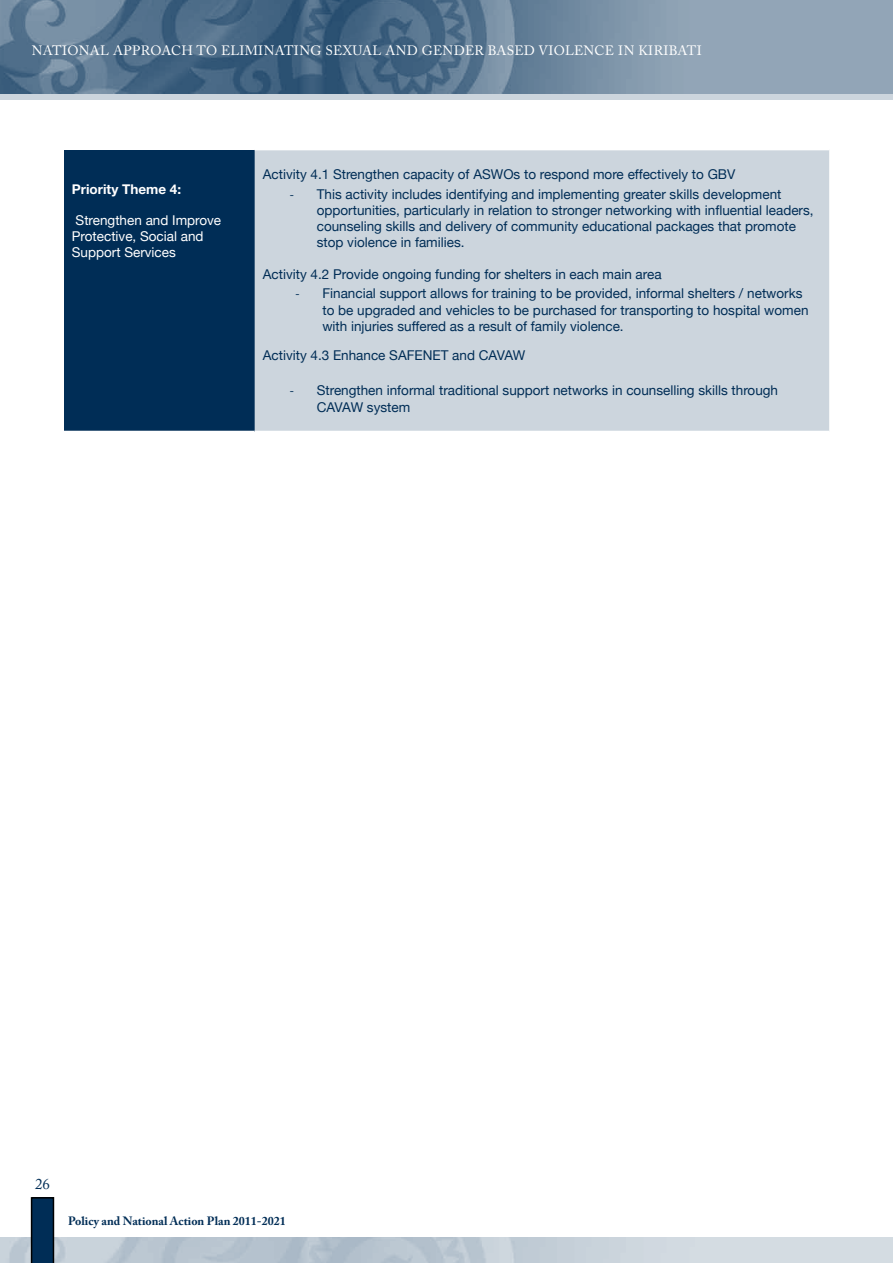
<style>
.page{position:relative;width:893px;height:1263px;background:#fff}
.page>*{position:absolute;margin:0;border:0;box-sizing:border-box;transform-origin:0 0}
.t1{font:15px "Adobe Caslon Pro";color:#002d56}
.t2{font:13.5px/16.2px "Helvetica Neue";color:#002d56}
.t3{font:13.5px "Adobe Caslon Pro";letter-spacing:.025em;color:#fff}
.t4{font:13.5px/16.2px "Helvetica Neue";color:#fff}
.t5{font:700 13.5px "Helvetica Neue";color:#fff}
.t6{font:700 12px "Adobe Caslon Pro";color:#002d56}
.s1{font-family:"Calibri"}
</style>
<div class="page">
<div style="left:0;top:6px;width:893px;height:94px;background:#ccd5dd"></div>
<img style="left:0;top:0;width:893px;height:94px">
<svg style="left:31px;top:1197px;width:23px;height:66px"></svg>
<div style="left:64px;top:150px;width:191px;height:281px;background:#002d56"></div>
<div style="left:255px;top:150px;width:574px;height:281px;background:#ccd5dd"></div>
<p class="t3" style="left:32px;top:42px;width:671px">NATIONAL APPROACH TO ELIMINATING SEXUAL AND GENDER BASED VIOLENCE IN KIRIBATI</p>
<p class="t5" style="left:72px;top:180px;width:111px">Priority Theme 4:</p>
<p class="t4" style="left:72px;top:212px;width:151px">Strengthen and Improve<br>Protective, Social and<br>Support Services</p>
<p class="t2" style="left:263px;top:166px;width:474px">Activity 4.1 Strengthen capacity of ASWOs to respond more effectively to GBV</p>
<p class="t2" style="left:317px;top:185px;width:498px;text-indent:-27px"><span class="s1">-</span> This activity includes identifying and implementing greater skills development opportunities, particularly in relation to stronger networking with influential leaders, counseling skills and delivery of community educational packages that promote stop violence in families.</p>
<p class="t2" style="left:263px;top:266px;width:400px">Activity 4.2 Provide ongoing funding for shelters in each main area</p>
<p class="t2" style="left:322px;top:285px;width:488px;text-indent:-27px"><span class="s1">-</span> Financial support allows for training to be provided, informal shelters / networks to be upgraded and vehicles to be purchased for transporting to hospital women with injuries suffered as a result of family violence.</p>
<p class="t2" style="left:263px;top:347px;width:264px">Activity 4.3 Enhance SAFENET and CAVAW</p>
<p class="t2" style="left:317px;top:382px;width:463px;text-indent:-27px"><span class="s1">-</span> Strengthen informal traditional support networks in counselling skills through<br>CAVAW system</p>
<p class="t1" style="left:35px;top:1175px;width:16px">26</p>
<p class="t6" style="left:68px;top:1214px;width:219px">Policy and National Action Plan 2011-2021</p>
</div>
